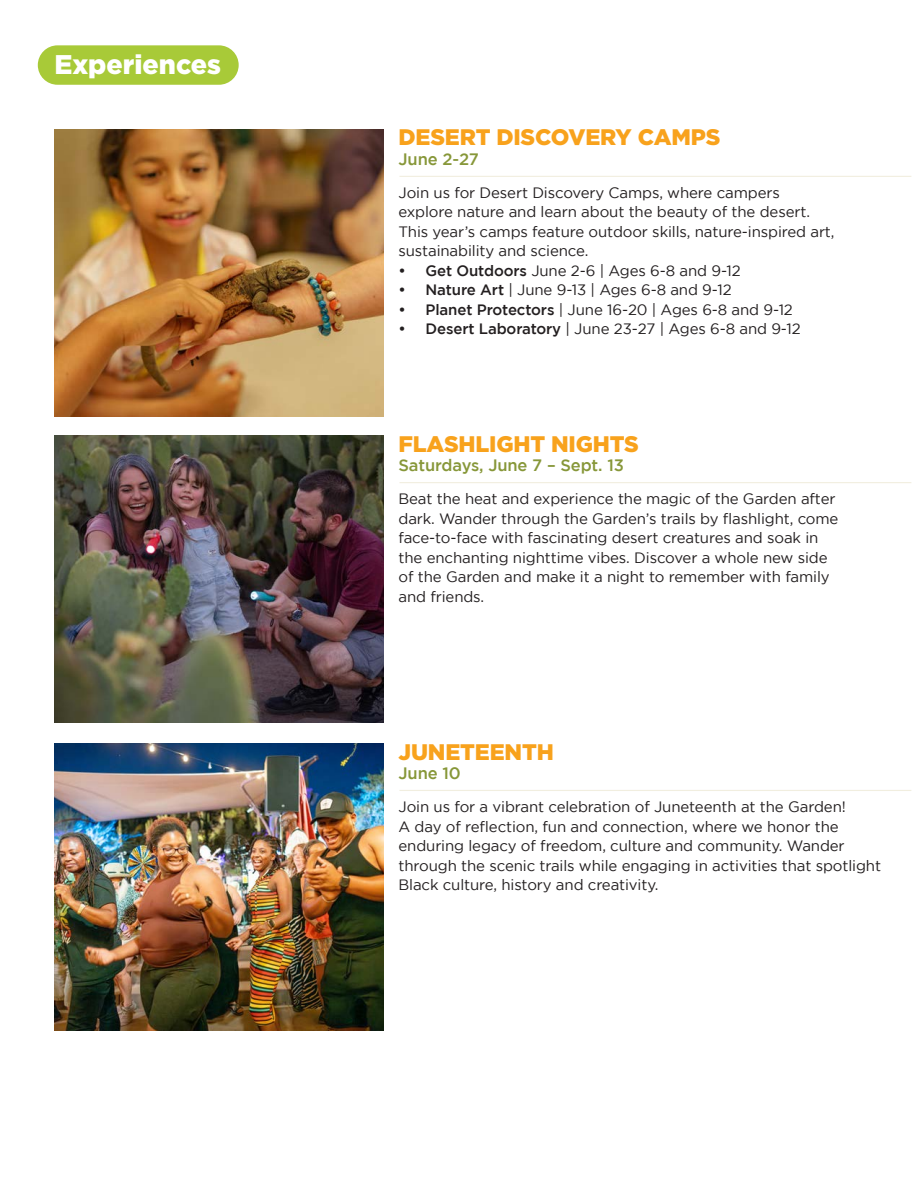
<style>
.page{position:relative;width:918px;height:1188px;background:#fff}
.page>*{position:absolute;margin:0;border:0;box-sizing:border-box;transform-origin:0 0}
.t1{font:900 27px "Gotham";color:#fff}
.t2{font:900 22.5px "Gotham";letter-spacing:-.01em;color:#f8a21c}
.t3{font:500 16.5px "Gotham";letter-spacing:-.01em;color:#879739}
.t4{font:15px/19.5px "Gotham";letter-spacing:-.01em;color:#231f20}
.s1{font-weight:500}
</style>
<div class="page">
<hr style="left:399px;top:790px;width:512px;height:1px;background:#f1eedf">
<img style="left:54px;top:435px;width:330px;height:288px">
<img style="left:54px;top:743px;width:330px;height:287px">
<div style="left:38px;top:45px;width:201px;height:40px;background:#a8ca38;border-radius:20px"></div>
<img style="left:54px;top:129px;width:330px;height:287px">
<hr style="left:399px;top:176px;width:512px;height:1px;background:#f1eedf">
<hr style="left:399px;top:482px;width:512px;height:1px;background:#f1eedf">
<p class="t1" style="left:54px;top:49px;width:168px">Experiences</p>
<p class="t2" style="left:399px;top:125px;width:324px">DESERT DISCOVERY CAMPS</p>
<p class="t3" style="left:399px;top:150px;width:82px">June 2-27</p>
<p class="t4" style="left:399px;top:183px;width:438px">Join us for Desert Discovery Camps, where campers explore nature and learn about the beauty of the desert.<br>This year’s camps feature outdoor skills, nature-inspired art, sustainability and science.</p>
<p class="t4" style="left:399px;top:261px;width:344px"><span class="s1">• Get Outdoors</span> June 2-6 | Ages 6-8 and 9-12</p>
<p class="t4" style="left:399px;top:280px;width:335px"><span class="s1">• Nature Art</span> | June 9-13 | Ages 6-8 and 9-12</p>
<p class="t4" style="left:399px;top:300px;width:396px"><span class="s1">• Planet Protectors</span> | June 16-20 | Ages 6-8 and 9-12</p>
<p class="t4" style="left:399px;top:319px;width:404px"><span class="s1">• Desert Laboratory</span> | June 23-27 | Ages 6-8 and 9-12</p>
<p class="t2" style="left:399px;top:431px;width:242px">FLASHLIGHT NIGHTS</p>
<p class="t3" style="left:399px;top:456px;width:227px">Saturdays, June 7 – Sept. 13</p>
<p class="t4" style="left:399px;top:489px;width:442px">Beat the heat and experience the magic of the Garden after dark. Wander through the Garden’s trails by flashlight, come face-to-face with fascinating desert creatures and soak in the enchanting nighttime vibes. Discover a whole new side of the Garden and make it a night to remember with family and friends.</p>
<p class="t2" style="left:399px;top:739px;width:157px">JUNETEENTH</p>
<p class="t3" style="left:399px;top:764px;width:64px">June 10</p>
<p class="t4" style="left:399px;top:797px;width:484px">Join us for a vibrant celebration of Juneteenth at the Garden!<br>A day of reflection, fun and connection, where we honor the enduring legacy of freedom, culture and community. Wander through the scenic trails while engaging in activities that spotlight Black culture, history and creativity.</p>
</div>
